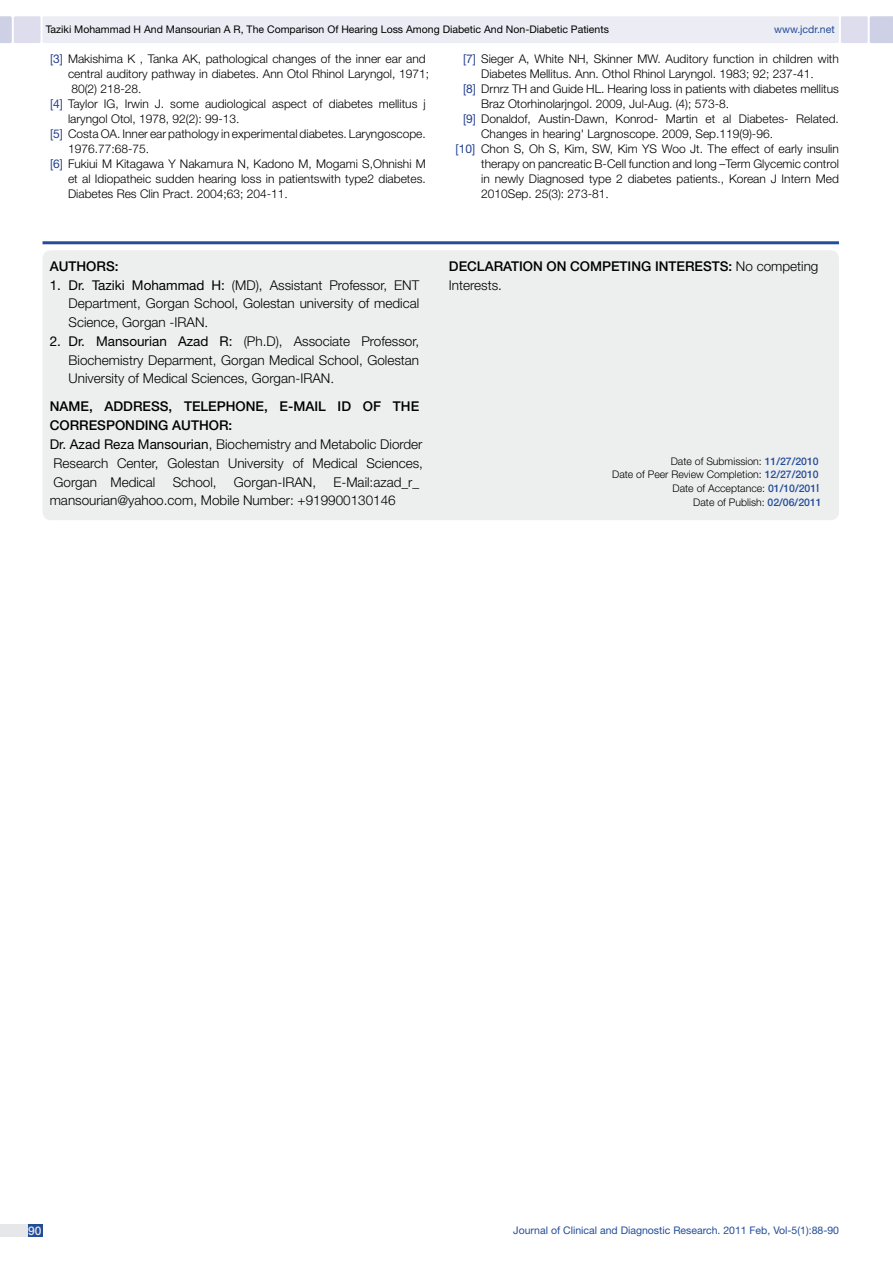
<style>
.page{position:relative;width:893px;height:1263px;background:#fff}
.page>*{position:absolute;margin:0;border:0;box-sizing:border-box;transform-origin:0 0}
.t1{font:300 13.5px/18.9px "Helvetica Neue";color:#000;text-align:justify}
.t2{font:500 13.5px/18.8px "Helvetica Neue";color:#000}
.t3{font:13.5px "Helvetica Neue";color:#000}
.t4{font:300 12px/15px "Helvetica Neue";color:#000}
.t5{font:12px "Helvetica Neue";color:#25408f}
.t6{font:500 12px "Helvetica Neue";color:#e6e7e8}
.t7{font:300 10.5px/13.6px "Helvetica Neue";color:#000;text-align:right}
.t8{font:10.5px "Helvetica Neue";color:#000}
.t9{font:10.5px "Helvetica Neue";color:#244d99}
.s1{font-weight:400;color:#25408f}
.s2{font-family:"Copperplate Gothic"}
.s3{font-weight:400}
.s4{font-weight:300}
.s5{font-weight:500}
.s6{font-weight:500;color:#244d99}
.s7{font-family:"Agency FB";font-weight:700;color:#244d99}
</style>
<div class="page">
<div style="left:43px;top:16px;width:796px;height:27px;background:#ececf5;border-radius:2px"></div>
<div style="left:0;top:1224px;width:43px;height:13px;background:#e6e7e8"></div>
<div style="left:28px;top:1224px;width:14px;height:13px;background:#244d99"></div>
<div style="left:14px;top:16px;width:27px;height:27px;background:#dddded;border-radius:2px"></div>
<svg style="left:0;top:16px;width:12px;height:27px"></svg>
<div style="left:841px;top:16px;width:27px;height:27px;background:#dddded;border-radius:2px"></div>
<svg style="left:870px;top:16px;width:23px;height:27px"></svg>
<div style="left:43px;top:250px;width:796px;height:270px;background:#edeeee;border-radius:9px"></div>
<hr style="left:43px;top:241px;width:796px;height:3px;background:#244d99">
<p class="t8" style="left:46px;top:23px;width:565px">Taziki Mohammad H And Mansourian A R, The Comparison Of Hearing Loss Among Diabetic And Non-Diabetic Patients</p>
<p class="t9" style="left:774px;top:23px;width:62px">www.jcdr.net</p>
<p class="t4" style="left:50px;top:51px;width:377px"><span class="s1">[3]</span> Makishima K , Tanka AK, pathological changes of the inner ear and</p>
<p class="t4" style="left:50px;top:96px;width:377px"><span class="s1">[4]</span> Taylor IG, Irwin J. some audiological aspect of diabetes mellitus j</p>
<p class="t4" style="left:50px;top:126px;width:377px"><span class="s1">[5]</span> Costa OA. Inner ear pathology in experimental diabetes. Laryngoscope.</p>
<p class="t4" style="left:50px;top:156px;width:377px"><span class="s1">[6]</span> Fukiui M Kitagawa Y Nakamura N, Kadono M, Mogami S,Ohnishi M</p>
<p class="t4" style="left:68px;top:66px;width:363px">central auditory pathway in diabetes<span class="s2">.</span> Ann Otol Rhinol Laryngol, 1971;<br>80(2) 218-28<span class="s2">.</span></p>
<p class="t4" style="left:68px;top:111px;width:173px">laryngol Otol, 1978, 92(2): 99-13<span class="s2">.</span></p>
<p class="t4" style="left:68px;top:141px;width:83px">1976.77:68-75<span class="s2">.</span></p>
<p class="t4" style="left:68px;top:171px;width:359px">et al Idiopatheic sudden hearing loss in patientswith type2 diabetes.<br>Diabetes Res Clin Pract. 2004;63; 204-11<span class="s2">.</span></p>
<p class="t4" style="left:463px;top:51px;width:377px"><span class="s1">[7]</span> Sieger A, White NH, Skinner MW. Auditory function in children with</p>
<p class="t4" style="left:463px;top:81px;width:377px"><span class="s1">[8]</span> Drnrz TH and Guide HL. Hearing loss in patients with diabetes mellitus</p>
<p class="t4" style="left:463px;top:111px;width:377px"><span class="s1">[9]</span> Donaldof, Austin-Dawn, Konrod- Martin et al Diabetes- Related.</p>
<p class="t5" style="left:456px;top:142px;width:21px">[10]</p>
<p class="t4" style="left:481px;top:66px;width:334px">Diabetes Mellitus. Ann. Othol Rhinol Laryngol. 1983; 92; 237-41<span class="s2">.</span></p>
<p class="t4" style="left:481px;top:96px;width:250px">Braz Otorhinolarjngol. 2009, Jul-Aug. (4); 573-8<span class="s2">.</span></p>
<p class="t4" style="left:481px;top:126px;width:359px">Changes in hearing' Largnoscope<span class="s2">.</span> 2009, Sep.119(9)-96<span class="s2">.<br></span>Chon S, Oh S, Kim, SW, Kim YS Woo Jt. The effect of early insulin therapy on pancreatic B-Cell function and long –Term Glycemic control in newly Diagnosed type 2 diabetes patients., Korean J Intern Med 2010Sep. 25(3): 273-81<span class="s2">.</span></p>
<p class="t2" style="left:50px;top:256px;width:70px">AUTHORS:</p>
<p class="t3" style="left:50px;top:277px;width:13px">1.</p>
<p class="t1" style="left:69px;top:275px;width:352px"><span class="s3">Dr. Taziki Mohammad H:</span> (MD), Assistant Professor, ENT Department, Gorgan School, Golestan university of medical Science, Gorgan -IRAN<span class="s2">.</span></p>
<p class="t3" style="left:50px;top:333px;width:13px">2.</p>
<p class="t1" style="left:69px;top:331px;width:352px"><span class="s3">Dr. Mansourian Azad R:</span> (Ph.D), Associate Professor, Biochemistry Deparment, Gorgan Medical School, Golestan University of Medical Sciences, Gorgan-IRAN<span class="s2">.</span></p>
<p class="t2" style="left:449px;top:256px;width:371px">DECLARATION ON COMPETING INTERESTS: <span class="s4">No competing<br>Interests.</span></p>
<p class="t1" style="left:50px;top:397px;width:375px;text-align:left"><span class="s5">NAME, ADDRESS, TELEPHONE, E-MAIL ID OF THE CORRESPONDING AUTHOR:<br></span><span class="s3">Dr. Azad Reza Mansourian</span>, Biochemistry and Metabolic Diorder Research Center, Golestan University of Medical Sciences, Gorgan Medical</p>
<p class="t7" style="left:671px;top:454px;width:150px">Date of Submission: <span class="s6">11/27/2010</span></p>
<p class="t1" style="left:50px;top:472px;width:371px;text-indent:284px">E-Mail:azad_r_ mansourian@yahoo.com, Mobile Number: +919900130146</p>
<p class="t7" style="left:612px;top:468px;width:211px">Date of Peer Review Completion: <span class="s6">12/27/2010<br></span>Date of Acceptance: <span class="s6">01/10/201</span><span class="s7">1<br></span>Date of Publish: <span class="s6">02/06/2011</span></p>
<p class="t1" style="left:173px;top:472px;width:46px">School,</p>
<p class="t1" style="left:234px;top:472px;width:84px">Gorgan-IRAN,</p>
<p class="t6" style="left:28px;top:1223px;width:15px">90</p>
<p class="t9" style="left:513px;top:1224px;width:327px">Journal of Clinical and Diagnostic Research. 2011 Feb, Vol-5(1):88-90</p>
</div>
